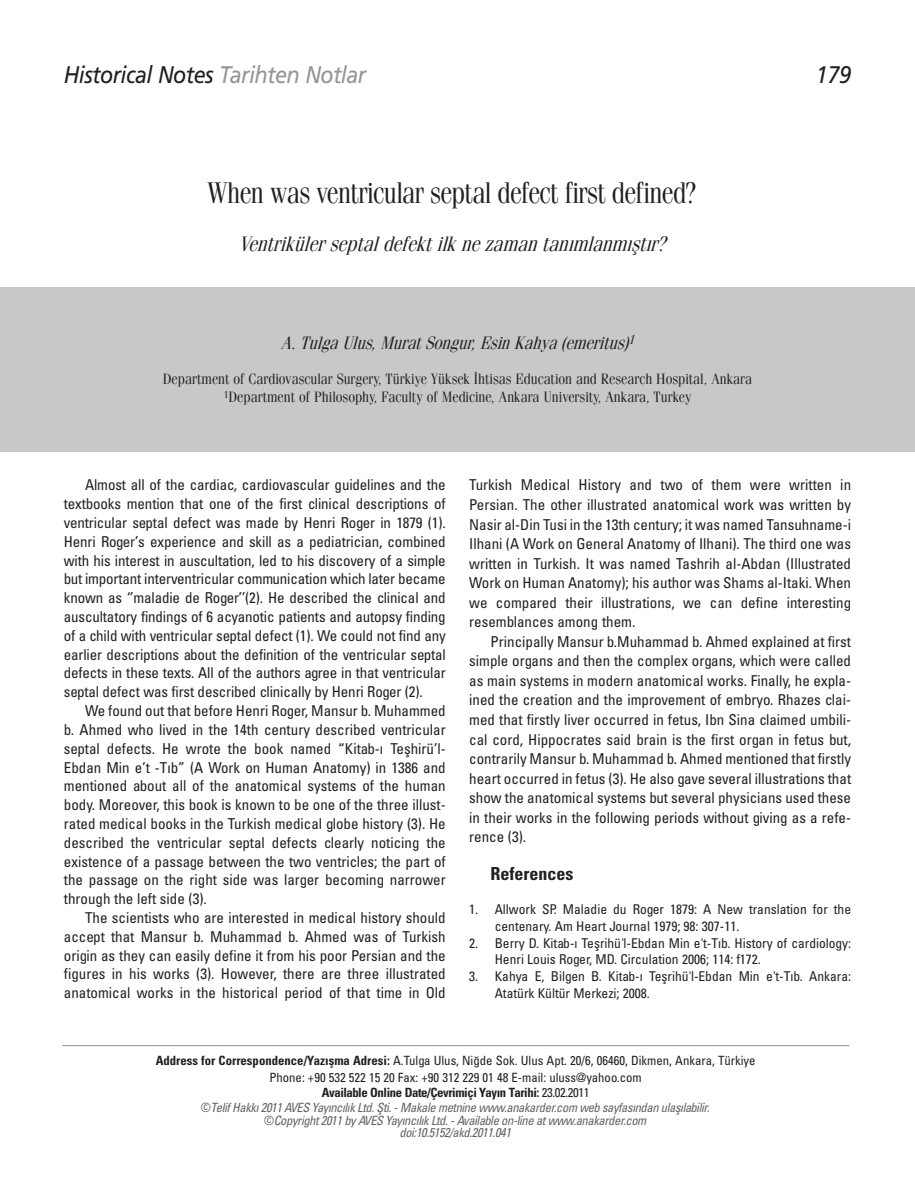
<style>
.page{position:relative;width:915px;height:1191px;background:#fff}
.page>*{position:absolute;margin:0;border:0;box-sizing:border-box;transform-origin:0 0}
.t1{font:30px "Fenice Tr";letter-spacing:-.025em;color:#231f20;scale:.85 1}
.t2{font:24px "Frutiger Italic Tr";letter-spacing:-.025em;color:#231f20;scale:.9 1}
.t3{font:italic 21px "Fenice Tr";color:#231f20;scale:.9 1}
.t4{font:italic 18px "Fenice Tr";color:#231f20;scale:.9 1}
.t5{font:18px "Univers Cond Bd Tr";color:#231f20}
.t6{font:15px/18.8px "Univers Condensed Tr";color:#231f20;text-align:justify}
.t7{font:15px/18px "Fenice Tr";color:#231f20;text-align:center;scale:.9 1}
.t8{font:13.5px/16.8px "Univers Condensed Tr";color:#231f20}
.t9{font:12.75px/12.8px "Univers Cond Ita Tr";letter-spacing:-.03em;color:#636366;text-align:center}
.t10{font:12.75px/17.1px "Univers Condensed Tr";color:#231f20;text-align:center}
.t11{font:12.75px "Univers Cond Bd Tr";letter-spacing:-.03em;color:#231f20}
.s1{color:#939598}
.s2{font-family:"Univers Cond Bd Tr"}
.s3{font-family:"Univers Condensed Tr"}
</style>
<div class="page">
<hr style="left:62px;top:1045px;width:786px;height:1px;background:#939598">
<div style="left:0;top:287px;width:914px;height:164px;background:#c7c8ca"></div>
<h2 class="t2" style="left:64px;top:65px;width:337px">Historical Notes <span class="s1">Tarihten Notlar</span></h2>
<h1 class="t1" style="left:207px;top:182px;width:577px">When was ventricular septal defect first defined?</h1>
<h3 class="t3" style="left:238px;top:236px;width:481px">Ventrikülerseptaldefektilknezaman tanımlanmıştır?</h3>
<p class="t4" style="left:280px;top:336px;width:398px">A.Tulga Ulus,MuratSongur,Esin Kahya (emeritus)<sup>1</sup></p>
<p class="t7" style="left:163px;top:371px;width:656px">Department of Cardiovascular Surgery, Türkiye Yüksek İhtisas Education and Research Hospital, Ankara<br><sup>1</sup>Department of Philosophy, Faculty of Medicine, Ankara University, Ankara, Turkey</p>
<h2 class="t2" style="left:815px;top:65px;width:40px">179</h2>
<p class="t6" style="left:64px;top:477px;width:383px;text-indent:21px">Almost all of the cardiac, cardiovascular guidelines and the textbooks mention that one of the first clinical descriptions of ventricular septal defect was made by Henri Roger in 1879 (1).<br>Henri Roger’s experience and skill as a pediatrician, combined with his interest in auscultation, led to his discovery of a simple but important interventricular communication which later became known as ‘’maladie de Roger’’(2). He described the clinical and auscultatory findings of 6 acyanotic patients and autopsy finding of a child with ventricular septal defect (1). We could not find any earlier descriptions about the definition of the ventricular septal defects in these texts. All of the authors agree in that ventricular septal defect was first described clinically by Henri Roger (2).</p>
<p class="t6" style="left:64px;top:702px;width:383px;text-indent:21px">We found out that before Henri Roger, Mansur b. Muhammed b. Ahmed who lived in the 14th century described ventricular septal defects. He wrote the book named “Kitab-ı Teşhirü’l-Ebdan Min e’t -Tıb” (A Work on Human Anatomy) in 1386 and mentioned about all of the anatomical systems of the human body. Moreover, this book is known to be one of the three illust&shy;rated medical books in the Turkish medical globe history (3). He described the ventricular septal defects clearly noticing the existence of a passage between the two ventricles; the part of the passage on the right side was larger becoming narrower through the left side (3).</p>
<p class="t6" style="left:64px;top:909px;width:383px;text-indent:21px">The scientists who are interested in medical history should accept that Mansur b. Muhammad b. Ahmed was of Turkish origin as they can easily define it from his poor Persian and the figures in his works (3). However, there are three illustrated anatomical works in the historical period of that time in Old</p>
<p class="t6" style="left:469px;top:476px;width:383px;line-height:19.5px">Turkish Medical History and two of them were written in Persian. The other illustrated anatomical work was written by Nasir al-Din Tusi in the 13th century; it was named Tansuhname-i Ilhani (A Work on General Anatomy of Ilhani). The third one was written in Turkish. It was named Tashrih al-Abdan (Illustrated Work on Human Anatomy); his author was Shams al-Itaki. When we compared their illustrations, we can define interesting resemblances among them.</p>
<p class="t6" style="left:469px;top:633px;width:383px;line-height:19.5px;text-indent:21px">Principally Mansur b.Muhammad b. Ahmed explained at first simple organs and then the complex organs, which were called as main systems in modern anatomical works. Finally, he expla&shy;ined the creation and the improvement of embryo. Rhazes clai&shy;med that firstly liver occurred in fetus, Ibn Sina claimed umbili&shy;cal cord, Hippocrates said brain is the first organ in fetus but, contrarily Mansur b. Muhammad b. Ahmed mentioned that firstly heart occurred in fetus (3). He also gave several illustrations that show the anatomical systems but several physicians used these in their works in the following periods without giving as a refe&shy;rence (3).</p>
<p class="t5" style="left:490px;top:867px;width:84px">References</p>
<p class="t8" style="left:494px;top:901px;width:358px;text-indent:-26px">1. Allwork SP. Maladie du Roger 1879: A New translation for the centenary. Am Heart Journal 1979; 98: 307-11.</p>
<p class="t8" style="left:494px;top:935px;width:358px;text-indent:-26px">2. Berry D. Kitab-ı Teşrihü'l-Ebdan Min e't-Tıb. History of cardiology:<br>Henri Louis Roger, MD. Circulation 2006; 114: f172.</p>
<p class="t8" style="left:494px;top:969px;width:358px;text-indent:-26px">3. Kahya E, Bilgen B. Kitab-ı Teşrihü'l-Ebdan Min e't-Tıb. Ankara:<br>Atatürk Kültür Merkezi; 2008.</p>
<p class="t10" style="left:156px;top:1052px;width:601px"><span class="s2">Address for Correspondence/Yaz›şma Adresi:</span> A.Tulga Ulus, Niğde Sok. Ulus Apt. 20/6, 06460, Dikmen, Ankara, Türkiye<br>Phone: +90 532 522 15 20 Fax: +90 312 229 01 48 E-mail: uluss@yahoo.com</p>
<p class="t11" style="left:322px;top:1088px;width:269px">Available Online Date/Çevrimiçi Yayın Tarihi: <span class="s3">23.02.2011</span></p>
<p class="t9" style="left:201px;top:1101px;width:509px"><span class="s3">©</span>Telif Hakk› 2011 AVES Yay›nc›l›k Ltd. Şti. - Makale metnine www.anakarder.com web sayfas›ndan ulaş›labilir. <span class="s3">©</span>Copyright 2011 by AVES Yay›nc›l›k Ltd. - Available on-line at www.anakarder.com<br>doi:10.5152/akd.2011.041</p>
</div>
